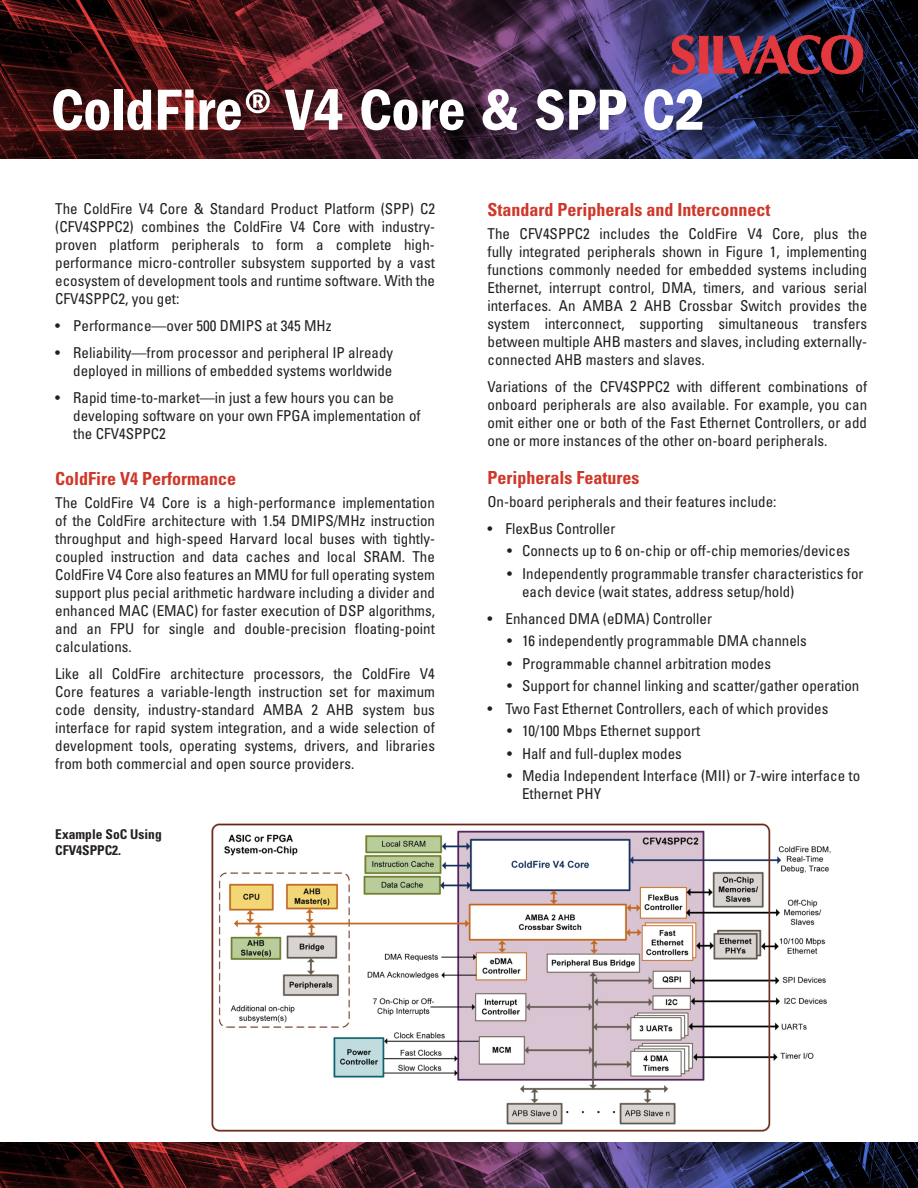
<style>
.page{position:relative;width:918px;height:1188px;background:#fff}
.page>*{position:absolute;margin:0;border:0;box-sizing:border-box;transform-origin:0 0}
.t1{font:600 condensed 60px "Franklin Gothic LT";color:#fff}
.t2{font:700 condensed 18px "Univers";color:#ce3729}
.body_text{font:condensed 15px/18px "Univers";color:#231f20;text-align:justify}
.sub_bullet{font:condensed 15px/18px "Univers";color:#231f20}
.main_bullet{font:condensed 15px/18px "Univers";color:#231f20;text-align:right}
.main_bullet_less_spa{font:condensed 15px "Univers";color:#231f20}
.sub_bullet_more_spac{font:condensed 15px/18px "Univers";color:#231f20}
.body_text-2{font:700 condensed 13.5px/16.2px "Univers";color:#231f20}
</style>
<div class="page">
<img style="left:0;top:1px;width:918px;height:157px">
<svg style="left:671px;top:35px;width:192px;height:39px;background:#7a2c3f"></svg>
<img style="left:0;top:1142px;width:918px;height:46px">
<img style="left:211px;top:823px;width:620px;height:308px">
<p class="t1" style="left:51px;top:76px;width:656px">ColdFire® V4 Core &amp; SPP C2</p>
<p class="body_text" style="left:55px;top:199px;width:381px">The ColdFire V4 Core &amp; Standard Product Platform (SPP) C2 (CFV4SPPC2) combines the ColdFire V4 Core with industry&shy;proven platform peripherals to form a complete high&shy;performance micro-controller subsystem supported by a vast ecosystem of development tools and runtime software. With the CFV4SPPC2, you get:</p>
<p class="main_bullet" style="left:55px;top:316px;width:278px">• Performance—over 500 DMIPS at 345 MHz</p>
<p class="main_bullet" style="left:55px;top:343px;width:339px">• Reliability—from processor and peripheral IP already deployed in millions of embedded systems worldwide</p>
<p class="main_bullet" style="left:73px;top:388px;width:349px;text-align:left;text-indent:-18px">• Rapid time-to-market—in just a few hours you can be developing software on your own FPGA implementation of the CFV4SPPC2</p>
<p class="t2" style="left:55px;top:468px;width:182px">ColdFire V4 Performance</p>
<p class="body_text" style="left:55px;top:494px;width:381px">The ColdFire V4 Core is a high-performance implementation of the ColdFire architecture with 1.54 DMIPS/MHz instruction throughput and high-speed Harvard local buses with tightly&shy;coupled instruction and data caches and local SRAM. The ColdFire V4 Core also features an MMU for full operating system support plus pecial arithmetic hardware including a divider and enhanced MAC (EMAC) for faster execution of DSP algorithms, and an FPU for single and double-precision floating-point calculations.</p>
<p class="body_text" style="left:55px;top:665px;width:381px">Like all ColdFire architecture processors, the ColdFire V4<br>Core features a variable-length instruction set for maximum code density, industry-standard AMBA 2 AHB system bus interface for rapid system integration, and a wide selection of development tools, operating systems, drivers, and libraries from both commercial and open source providers.</p>
<p class="body_text-2" style="left:55px;top:826px;width:108px">Example SoC Using<br>CFV4SPPC2.</p>
<p class="t2" style="left:488px;top:199px;width:284px">Standard Peripherals and Interconnect</p>
<p class="body_text" style="left:488px;top:225px;width:381px">The CFV4SPPC2 includes the ColdFire V4 Core, plus the fully integrated peripherals shown in Figure 1, implementing functions commonly needed for embedded systems including Ethernet, interrupt control, DMA, timers, and various serial interfaces. An AMBA 2 AHB Crossbar Switch provides the system interconnect, supporting simultaneous transfers between multiple AHB masters and slaves, including externally&shy;connected AHB masters and slaves.</p>
<p class="body_text" style="left:488px;top:378px;width:381px">Variations of the CFV4SPPC2 with different combinations of onboard peripherals are also available. For example, you can omit either one or both of the Fast Ethernet Controllers, or add one or more instances of the other on-board peripherals.</p>
<p class="t2" style="left:488px;top:466px;width:153px">Peripherals Features</p>
<p class="body_text" style="left:488px;top:492px;width:291px">On-board peripherals and their features include:</p>
<p class="main_bullet_less_spa" style="left:488px;top:519px;width:129px">• FlexBus Controller</p>
<p class="sub_bullet" style="left:507px;top:542px;width:345px">• Connects up to 6 on-chip or off-chip memories/devices</p>
<p class="sub_bullet_more_spac" style="left:522px;top:564px;width:343px;text-indent:-15px">• Independently programmable transfer characteristics for each device (wait states, address setup/hold)</p>
<p class="main_bullet_less_spa" style="left:488px;top:609px;width:226px">• Enhanced DMA (eDMA) Controller</p>
<p class="sub_bullet" style="left:507px;top:632px;width:301px">• 16 independently programmable DMA channels</p>
<p class="sub_bullet" style="left:507px;top:654px;width:266px">• Programmable channel arbitration modes</p>
<p class="sub_bullet" style="left:507px;top:677px;width:354px">• Support for channel linking and scatter/gather operation</p>
<p class="main_bullet_less_spa" style="left:488px;top:699px;width:342px">• Two Fast Ethernet Controllers, each of which provides</p>
<p class="sub_bullet" style="left:507px;top:722px;width:195px">• 10/100 Mbps Ethernet support</p>
<p class="sub_bullet" style="left:507px;top:744px;width:176px">• Half and full-duplex modes</p>
<p class="sub_bullet" style="left:522px;top:767px;width:340px;text-indent:-15px">• Media Independent Interface (MII) or 7-wire interface to<br>Ethernet PHY</p>
</div>
